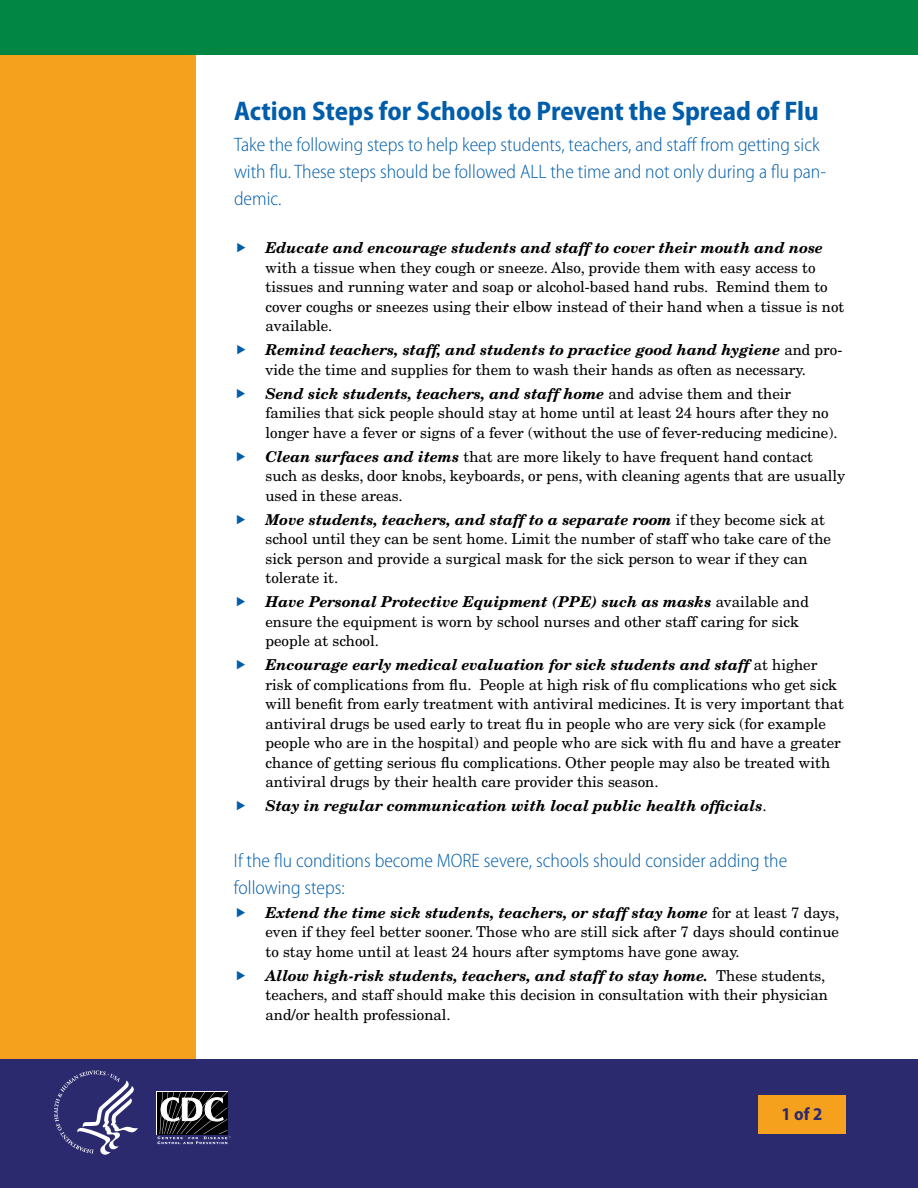
<style>
.page{position:relative;width:918px;height:1188px;background:#fff}
.page>*{position:absolute;margin:0;border:0;box-sizing:border-box;transform-origin:0 0}
.body{font:700 semi-condensed 27px "Myriad Pro";color:#005daa}
.body-2{font:300 semi-condensed 19.5px/27px "Myriad Pro";color:#005daa}
.t1{font:700 semi-condensed 18px "Myriad Pro";color:#2c2a6e}
.arrow{font:15px/19.5px "New Century Schlbk LT Std";color:#000}
.arrow-2{font:italic 700 15px "New Century Schlbk LT Std";color:#000}
.s1{font-weight:700;font-style:italic}
.s2{font-weight:400;font-style:normal}
</style>
<div class="page">
<div style="left:0;top:0;width:195px;height:1188px;background:#f6a11e"></div>
<div style="left:0;top:1060px;width:918px;height:128px;background:#2c2a6e"></div>
<div style="left:0;top:0;width:918px;height:55px;background:#018643"></div>
<div style="left:157px;top:1091px;width:71px;height:44px;background:#fff"></div>
<svg style="left:157px;top:1092px;width:74px;height:52px"></svg>
<svg style="left:54px;top:1071px;width:84px;height:84px"></svg>
<div style="left:758px;top:1095px;width:88px;height:39px;background:#f6a11e"></div>
<p class="body" style="left:234px;top:96px;width:586px">Action Steps for Schools to Prevent the Spread of Flu</p>
<p class="body-2" style="left:234px;top:132px;width:594px">Take the following steps to help keep students, teachers, and staff from getting sick with flu. These steps should be followed ALL the time and not only during a flu pan&shy;demic.</p>
<p class="arrow" style="left:266px;top:238px;width:580px"><span class="s1">Educate and encourage students and staff to cover their mouth and nose </span>with a tissue when they cough or sneeze. Also, provide them with easy access to tissues and running water and soap or alcohol-based hand rubs. Remind them to cover coughs or sneezes using their elbow instead of their hand when a tissue is not available.</p>
<p class="arrow" style="left:265px;top:340px;width:578px"><span class="s1">Remind teachers, staff, and students to practice good hand hygiene</span> and pro&shy;vide the time and supplies for them to wash their hands as often as necessary.</p>
<p class="arrow" style="left:265px;top:384px;width:574px"><span class="s1">Send sick students, teachers, and staff home</span> and advise them and their families that sick people should stay at home until at least 24 hours after they no longer have a fever or signs of a fever (without the use of fever-reducing medicine).</p>
<p class="arrow" style="left:265px;top:447px;width:581px"><span class="s1">Clean surfaces and items</span> that are more likely to have frequent hand contact such as desks, door knobs, keyboards, or pens, with cleaning agents that are usually used in these areas.</p>
<p class="arrow" style="left:265px;top:510px;width:567px"><span class="s1">Move students, teachers, and staff to a separate room</span> if they become sick at school until they can be sent home. Limit the number of staff who take care of the sick person and provide a surgical mask for the sick person to wear if they can tolerate it.</p>
<p class="arrow" style="left:265px;top:592px;width:545px"><span class="s1">Have Personal Protective Equipment (PPE) such as masks</span> available and ensure the equipment is worn by school nurses and other staff caring for sick people at school.</p>
<p class="arrow" style="left:265px;top:655px;width:580px"><span class="s1">Encourage early medical evaluation for sick students and staff</span> at higher risk of complications from flu. People at high risk of flu complications who get sick will benefit from early treatment with antiviral medicines. It is very important that antiviral drugs be used early to treat flu in people who are very sick (for example people who are in the hospital) and people who are sick with flu and have a greater chance of getting serious flu complications. Other people may also be treated with antiviral drugs by their health care provider this season.</p>
<p class="arrow-2" style="left:265px;top:796px;width:503px">Stay in regular communication with local public health officials<span class="s2">.</span></p>
<p class="body-2" style="left:234px;top:847px;width:555px">If the flu conditions become MORE severe, schools should consider adding the following steps:</p>
<p class="arrow" style="left:265px;top:903px;width:575px;text-align:justify"><span class="s1">Extend the time sick students, teachers, or staff stay home</span> for at least 7 days, even if they feel better sooner. Those who are still sick after 7 days should continue to stay home until at least 24 hours after symptoms have gone away.</p>
<p class="arrow" style="left:265px;top:966px;width:564px"><span class="s1">Allow high-risk students, teachers, and staff to stay home.</span> These students, teachers, and staff should make this decision in consultation with their physician and/or health professional.</p>
<p class="t1" style="left:782px;top:1104px;width:42px">1 of 2</p>
</div>
